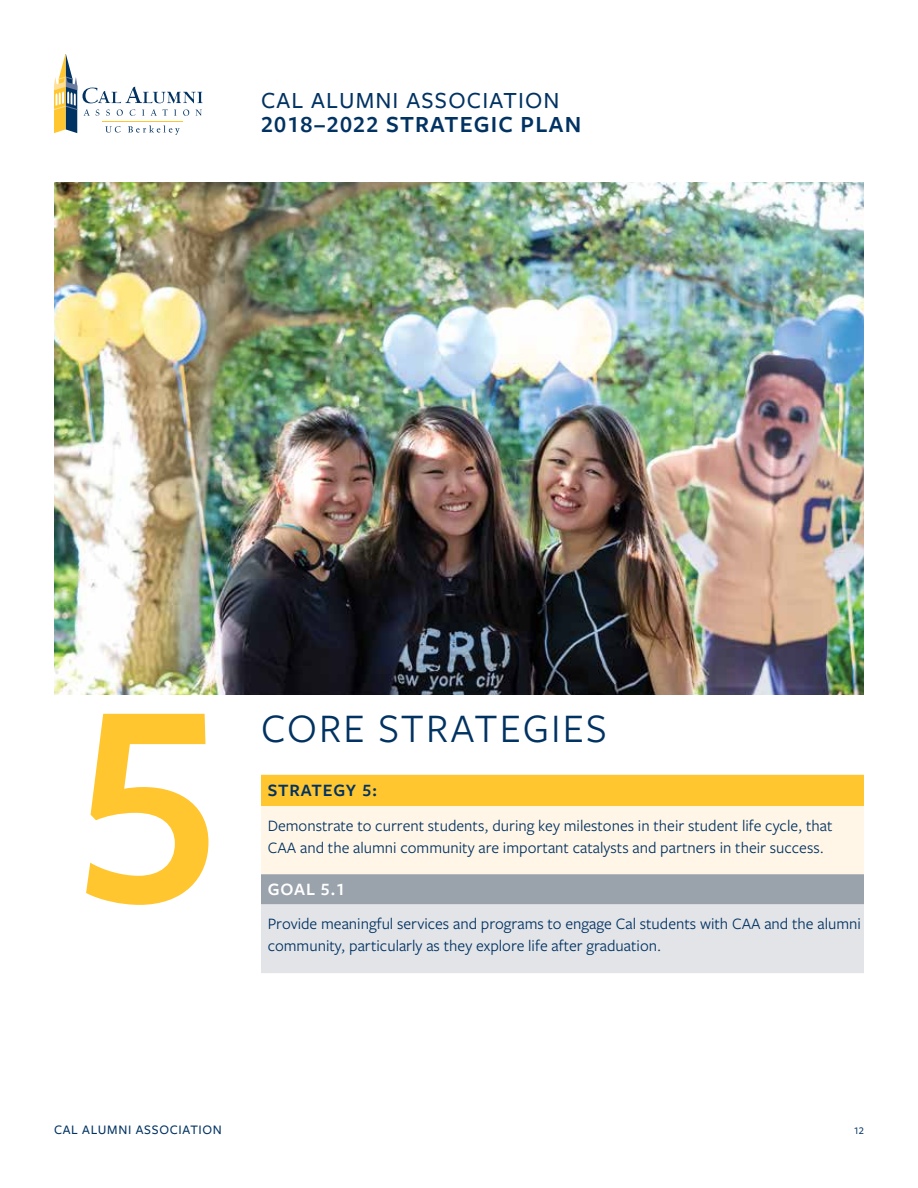
<style>
.page{position:relative;width:918px;height:1188px;background:#fff}
.page>*{position:absolute;margin:0;border:0;box-sizing:border-box;transform-origin:0 0}
.t1{font:600 300px "Freight Sans Pro";color:#ffc62f}
.t2{font:42px "Freight Sans Pro";letter-spacing:.05em;color:#003262}
.t3{font:600 24px "Freight Sans Pro";letter-spacing:.05em;color:#003262}
.t4{font:500 24px "Freight Sans Pro";letter-spacing:.05em;color:#003262}
.t5{font:600 18px "Freight Sans Pro";letter-spacing:.04em;color:#003262}
.t6{font:600 18px "Freight Sans Pro";color:#fff}
.t7{font:16.5px/22.5px "Freight Sans Pro";color:#003262}
.t8{font:500 13.5px "Freight Sans Pro";letter-spacing:.05em;color:#003262}
.t9{font:500 10.5px "Freight Sans Pro";color:#003262}
</style>
<div class="page">
<svg style="left:54px;top:54px;width:148px;height:81px"></svg>
<img style="left:54px;top:182px;width:810px;height:513px">
<div style="left:261px;top:775px;width:603px;height:31px;background:#ffc62f"></div>
<div style="left:261px;top:806px;width:603px;height:69px;background:#fff6e7"></div>
<div style="left:261px;top:874px;width:603px;height:32px;background:#9aa2ac"></div>
<div style="left:261px;top:904px;width:603px;height:69px;background:#e3e4e8"></div>
<h3 class="t4" style="left:261px;top:84px;width:300px">CAL ALUMNI ASSOCIATION</h3>
<h3 class="t3" style="left:261px;top:108px;width:322px">2018–2022 STRATEGIC PLAN</h3>
<h1 class="t1" style="left:74px;top:599px;width:152px">5</h1>
<h2 class="t2" style="left:261px;top:700px;width:347px">CORE STRATEGIES</h2>
<p class="t5" style="left:268px;top:778px;width:111px">STRATEGY 5:</p>
<p class="t7" style="left:268px;top:813px;width:566px">Demonstrate to current students, during key milestones in their student life cycle, that<br>CAA and the alumni community are important catalysts and partners in their success.</p>
<p class="t6" style="left:268px;top:876px;width:79px">GOAL 5.1</p>
<p class="t7" style="left:268px;top:912px;width:595px">Provide meaningful services and programs to engage Cal students with CAA and the alumni</p>
<p class="t7" style="left:268px;top:934px;width:395px">community, particularly as they explore life after graduation.</p>
<p class="t8" style="left:54px;top:1120px;width:170px">CAL ALUMNI ASSOCIATION</p>
<p class="t9" style="left:854px;top:1124px;width:12px">12</p>
</div>
